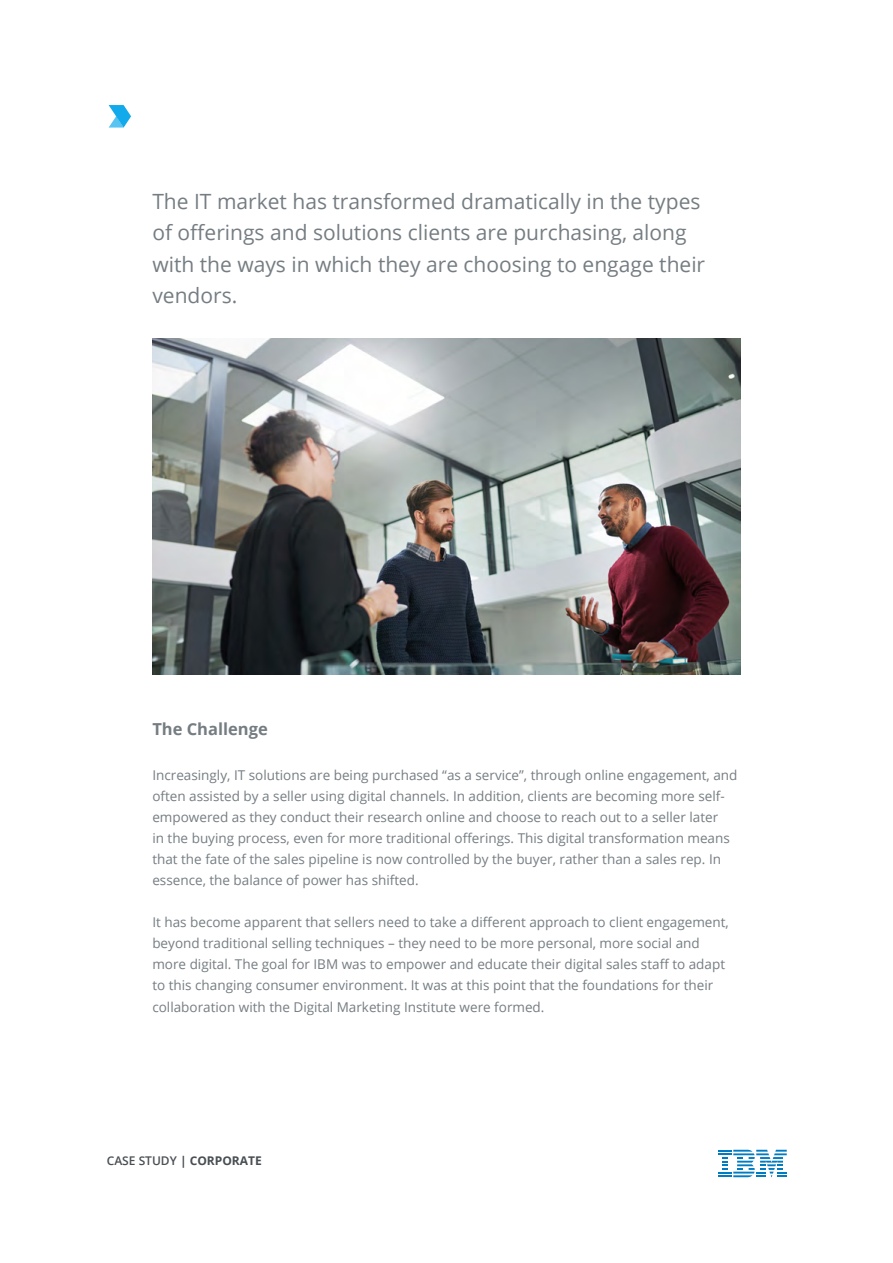
<style>
.page{position:relative;width:893px;height:1263px;background:#fff}
.page>*{position:absolute;margin:0;border:0;box-sizing:border-box;transform-origin:0 0}
.t1{font:21px/31.5px "Open Sans";color:#757d82}
.t2{font:700 16.5px "Open Sans";color:#757d82}
.t3{font:13.5px/21px "Open Sans";color:#757d82}
.t4{font:700 12px "Open Sans";color:#484e52}
.s1{font-weight:600}
</style>
<div class="page">
<svg style="left:109px;top:105px;width:22px;height:23px"></svg>
<img style="left:152px;top:339px;width:589px;height:336px">
<svg style="left:718px;top:1150px;width:69px;height:27px"></svg>
<h1 class="t1" style="left:152px;top:185px;width:554px">The IT market has transformed dramatically in the types of offerings and solutions clients are purchasing, along with the ways in which they are choosing to engage their vendors.</h1>
<p class="t2" style="left:152px;top:718px;width:117px">The Challenge</p>
<p class="t3" style="left:152px;top:765px;width:587px">Increasingly, IT solutions are being purchased “as a service”, through online engagement, and often assisted by a seller using digital channels. In addition, clients are becoming more self&shy;empowered as they conduct their research online and choose to reach out to a seller later<br>in the buying process, even for more traditional offerings. This digital transformation means that the fate of the sales pipeline is now controlled by the buyer, rather than a sales rep. In essence, the balance of power has shifted.</p>
<p class="t3" style="left:152px;top:912px;width:578px">It has become apparent that sellers need to take a different approach to client engagement, beyond traditional selling techniques – they need to be more personal, more social and more digital. The goal for IBM was to empower and educate their digital sales staff to adapt to this changing consumer environment. It was at this point that the foundations for their collaboration with the Digital Marketing Institute were formed.</p>
<p class="t4" style="left:107px;top:1152px;width:157px"><span class="s1">CASE STUDY</span> | CORPORATE</p>
</div>
